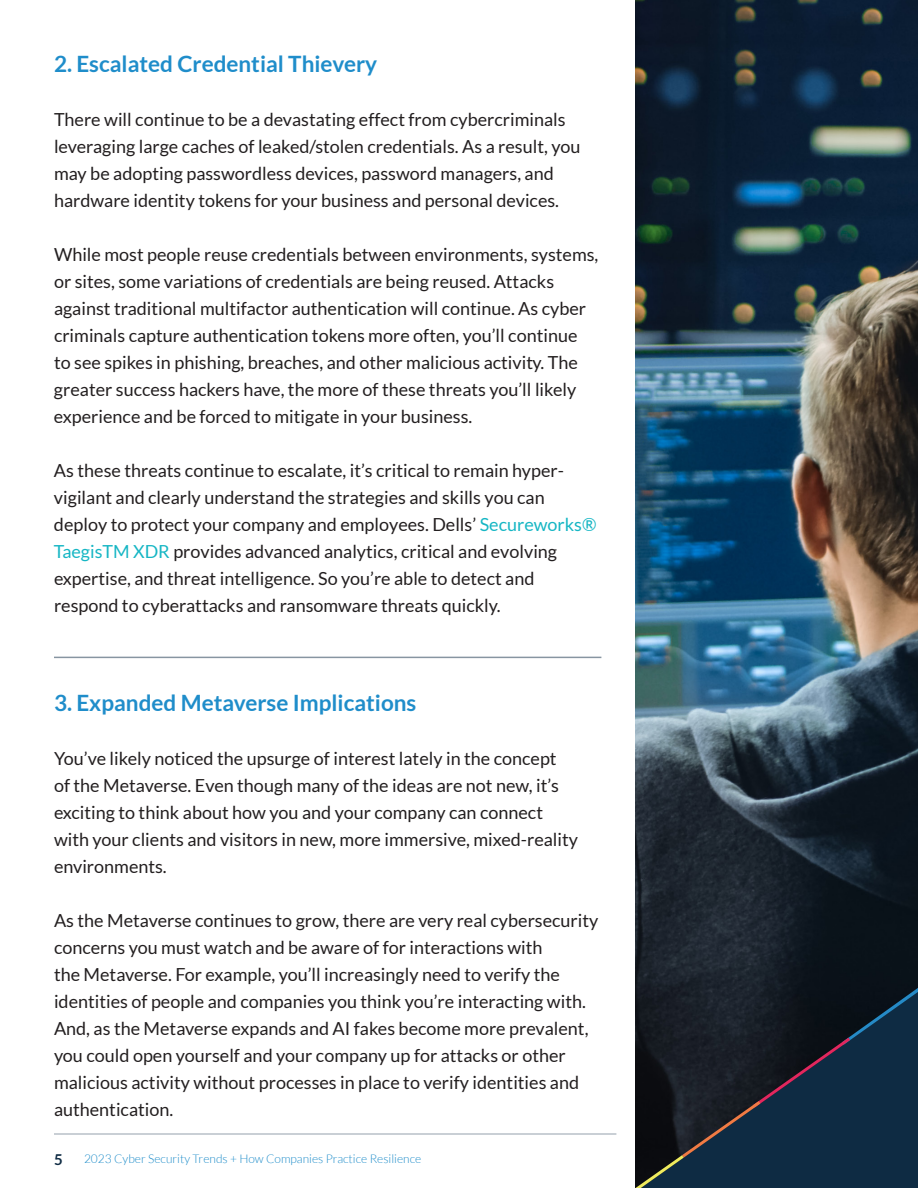
<style>
.page{position:relative;width:918px;height:1188px;background:#fff}
.page>*{position:absolute;margin:0;border:0;box-sizing:border-box;transform-origin:0 0}
.Subtitle{font:700 22.5px "Lato";color:#1f8dca}
.Text{font:700 22.5px "Lato";color:#1f8dca}
.Text-2{font:18px/27px "Lato";color:#231f20}
.t1{font:700 15px "Lato";color:#102c44}
.t2{font:300 12px "Lato";color:#1f8dca}
.s1{color:#16b6c4}
</style>
<div class="page">
<img style="left:636px;top:0;width:282px;height:978px">
<hr style="left:54px;top:657px;width:547px;height:1px;background:#102c44">
<svg style="left:616px;top:978px;width:302px;height:210px"></svg>
<hr style="left:54px;top:1133px;width:562px;height:2px;background:#102c44">
<p class="Text" style="left:54px;top:51px;width:325px">2. Escalated Credential Thievery</p>
<p class="Text-2" style="left:54px;top:106px;width:528px">There will continue to be a devastating effect from cybercriminals leveraging large caches of leaked/stolen credentials. As a result, you may be adopting passwordless devices, password managers, and hardware identity tokens for your business and personal devices.</p>
<p class="Text-2" style="left:54px;top:241px;width:546px">While most people reuse credentials between environments, systems, or sites, some variations of credentials are being reused. Attacks against traditional multifactor authentication will continue. As cyber criminals capture authentication tokens more often, you’ll continue to see spikes in phishing, breaches, and other malicious activity. The greater success hackers have, the more of these threats you’ll likely experience and be forced to mitigate in your business.</p>
<p class="Text-2" style="left:54px;top:457px;width:544px">As these threats continue to escalate, it’s critical to remain hyper&shy;vigilant and clearly understand the strategies and skills you can deploy to protect your company and employees. Dells’ <span class="s1">Secureworks® TaegisTM XDR</span> provides advanced analytics, critical and evolving expertise, and threat intelligence. So you’re able to detect and respond to cyberattacks and ransomware threats quickly.</p>
<p class="Subtitle" style="left:54px;top:690px;width:364px">3. Expanded Metaverse Implications</p>
<p class="Text-2" style="left:54px;top:745px;width:526px">You’ve likely noticed the upsurge of interest lately in the concept<br>of the Metaverse. Even though many of the ideas are not new, it’s exciting to think about how you and your company can connect with your clients and visitors in new, more immersive, mixed-reality environments.</p>
<p class="Text-2" style="left:54px;top:907px;width:546px">As the Metaverse continues to grow, there are very real cybersecurity concerns you must watch and be aware of for interactions with<br>the Metaverse. For example, you’ll increasingly need to verify the identities of people and companies you think you’re interacting with.<br>And, as the Metaverse expands and AI fakes become more prevalent, you could open yourself and your company up for attacks or other malicious activity without processes in place to verify identities and authentication.</p>
<p class="t1" style="left:54px;top:1151px;width:10px">5</p>
<p class="t2" style="left:84px;top:1153px;width:339px">2023 Cyber Security Trends + How Companies Practice Resilience</p>
</div>
